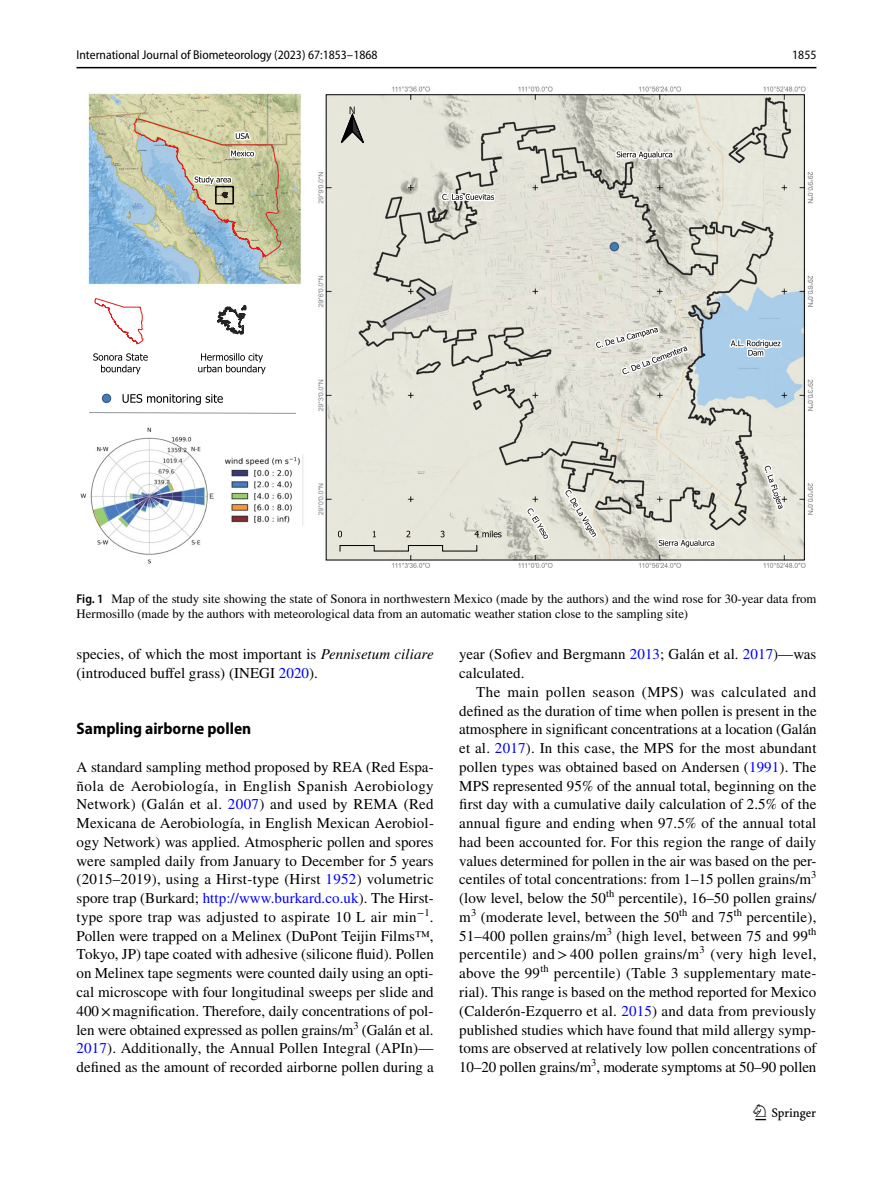
<style>
.page{position:relative;width:893px;height:1187px;background:#fff}
.page>*{position:absolute;margin:0;border:0;box-sizing:border-box;transform-origin:0 0}
.t1{font:22.5px "Springnew Regular 3";color:#000}
.t2{font:700 semi-condensed 16.5px "Myriad Pro";color:#000}
.t3{font:15px/18.8px "STIX";letter-spacing:.005em;color:#000}
.t4{font:12.75px/15px "STIX";color:#000}
.t5{font:semi-condensed 12.75px "Myriad Pro";color:#000}
.s1{font-family:"Myriad Pro";font-weight:600;font-stretch:semi-condensed}
.s2{font-style:italic}
.s3{color:#00f}
</style>
<div class="page">
<hr style="left:77px;top:67px;width:739px;height:1px;background:#000">
<img style="left:81px;top:87px;width:731px;height:480px">
<svg style="left:338px;top:107px;width:28px;height:40px"></svg>
<svg style="left:727px;top:332px;width:58px;height:27px;background:#b1c9dc"></svg>
<svg style="left:593px;top:313px;width:98px;height:66px;background:#d5d4cb"></svg>
<svg style="left:655px;top:532px;width:63px;height:19px"></svg>
<svg style="left:562px;top:486px;width:38px;height:55px;background:#d0d0c6"></svg>
<svg style="left:339px;top:544px;width:139px;height:8px"></svg>
<svg style="left:338px;top:530px;width:4px;height:7px"></svg>
<svg style="left:373px;top:531px;width:3px;height:6px"></svg>
<svg style="left:406px;top:530px;width:4px;height:7px"></svg>
<svg style="left:441px;top:530px;width:3px;height:7px"></svg>
<svg style="left:475px;top:530px;width:26px;height:7px"></svg>
<svg style="left:613px;top:143px;width:63px;height:20px"></svg>
<svg style="left:524px;top:505px;width:28px;height:48px"></svg>
<svg style="left:761px;top:462px;width:25px;height:50px"></svg>
<svg style="left:439px;top:190px;width:59px;height:17px"></svg>
<svg style="left:94px;top:297px;width:50px;height:48px"></svg>
<svg style="left:93px;top:353px;width:55px;height:21px"></svg>
<div style="left:102px;top:394px;width:9px;height:8px;background:#487bb6;border-radius:50%"></div>
<div style="left:102px;top:393px;width:9px;height:10px;border:1px solid #325780;border-radius:50%"></div>
<svg style="left:123px;top:394px;width:100px;height:11px"></svg>
<svg style="left:89px;top:412px;width:207px;height:2px"></svg>
<svg style="left:215px;top:302px;width:33px;height:38px"></svg>
<svg style="left:198px;top:353px;width:68px;height:21px"></svg>
<svg style="left:133px;top:118px;width:149px;height:140px;background:#bac0ab"></svg>
<p class="t5" style="left:77px;top:48px;width:303px">International Journal of Biometeorology (2023) 67:1853–1868</p>
<p class="t5" style="left:792px;top:48px;width:26px">1855</p>
<p class="t4" style="left:77px;top:592px;width:741px"><span class="s1">Fig. 1</span> Map of the study site showing the state of Sonora in northwestern Mexico (made by the authors) and the wind rose for 30-year data from<br>Hermosillo (made by the authors with meteorological data from an automatic weather station close to the sampling site)</p>
<p class="t3" style="left:77px;top:646px;width:359px">species, of which the most important is <span class="s2">Pennisetum ciliare </span>(introduced buffel grass) (INEGI <span class="s3">2020</span>).</p>
<p class="t2" style="left:77px;top:719px;width:176px">Sampling airborne pollen</p>
<p class="t3" style="left:77px;top:758px;width:359px;text-align:justify">A standard sampling method proposed by REA (Red Espa&shy;ñola de Aerobiología, in English Spanish Aerobiology Network) (Galán et al. <span class="s3">2007</span>) and used by REMA (Red Mexicana de Aerobiología, in English Mexican Aerobiol&shy;ogy Network) was applied. Atmospheric pollen and spores were sampled daily from January to December for 5 years (2015–2019), using a Hirst-type (Hirst <span class="s3">1952</span>) volumetric spore trap (Burkard; <span class="s3">http://www.burkard.co.uk</span>). The Hirst&shy;type spore trap was adjusted to aspirate 10 L air min<sup>−1</sup>.<br>Pollen were trapped on a Melinex (DuPont Teijin Films™, Tokyo, JP) tape coated with adhesive (silicone fluid). Pollen on Melinex tape segments were counted daily using an opti&shy;cal microscope with four longitudinal sweeps per slide and 400×magnification. Therefore, daily concentrations of pol&shy;len were obtained expressed as pollen grains/m<sup>3</sup> (Galán et al.<br><span class="s3">2017</span>). Additionally, the Annual Pollen Integral (APIn)— defined as the amount of recorded airborne pollen during a</p>
<p class="t3" style="left:459px;top:646px;width:359px">year (Sofiev and Bergmann <span class="s3">2013</span>; Galán et al. <span class="s3">2017</span>)—was calculated.</p>
<p class="t3" style="left:459px;top:683px;width:359px;text-align:justify;text-indent:17px">The main pollen season (MPS) was calculated and defined as the duration of time when pollen is present in the atmosphere in significant concentrations at a location (Galán et al. <span class="s3">2017</span>). In this case, the MPS for the most abundant pollen types was obtained based on Andersen (<span class="s3">1991</span>). The MPS represented 95% of the annual total, beginning on the first day with a cumulative daily calculation of 2.5% of the annual figure and ending when 97.5% of the annual total had been accounted for. For this region the range of daily values determined for pollen in the air was based on the per&shy;centiles of total concentrations: from 1–15 pollen grains/m<sup>3 </sup>(low level, below the 50<sup>th</sup> percentile), 16–50 pollen grains/ m<sup>3</sup> (moderate level, between the 50<sup>th</sup> and 75<sup>th</sup> percentile), 51–400 pollen grains/m<sup>3</sup> (high level, between 75 and 99<sup>th </sup>percentile) and &gt;400 pollen grains/m<sup>3</sup> (very high level, above the 99<sup>th</sup> percentile) (Table 3 supplementary mate&shy;rial). This range is based on the method reported for Mexico (Calderón-Ezquerro et al. <span class="s3">2015</span>) and data from previously published studies which have found that mild allergy symp&shy;toms are observed at relatively low pollen concentrations of 10–20 pollen grains/m<sup>3</sup>, moderate symptoms at 50–90 pollen</p>
<h1 class="t1" style="left:755px;top:1104px;width:62px">1 3</h1>
</div>
